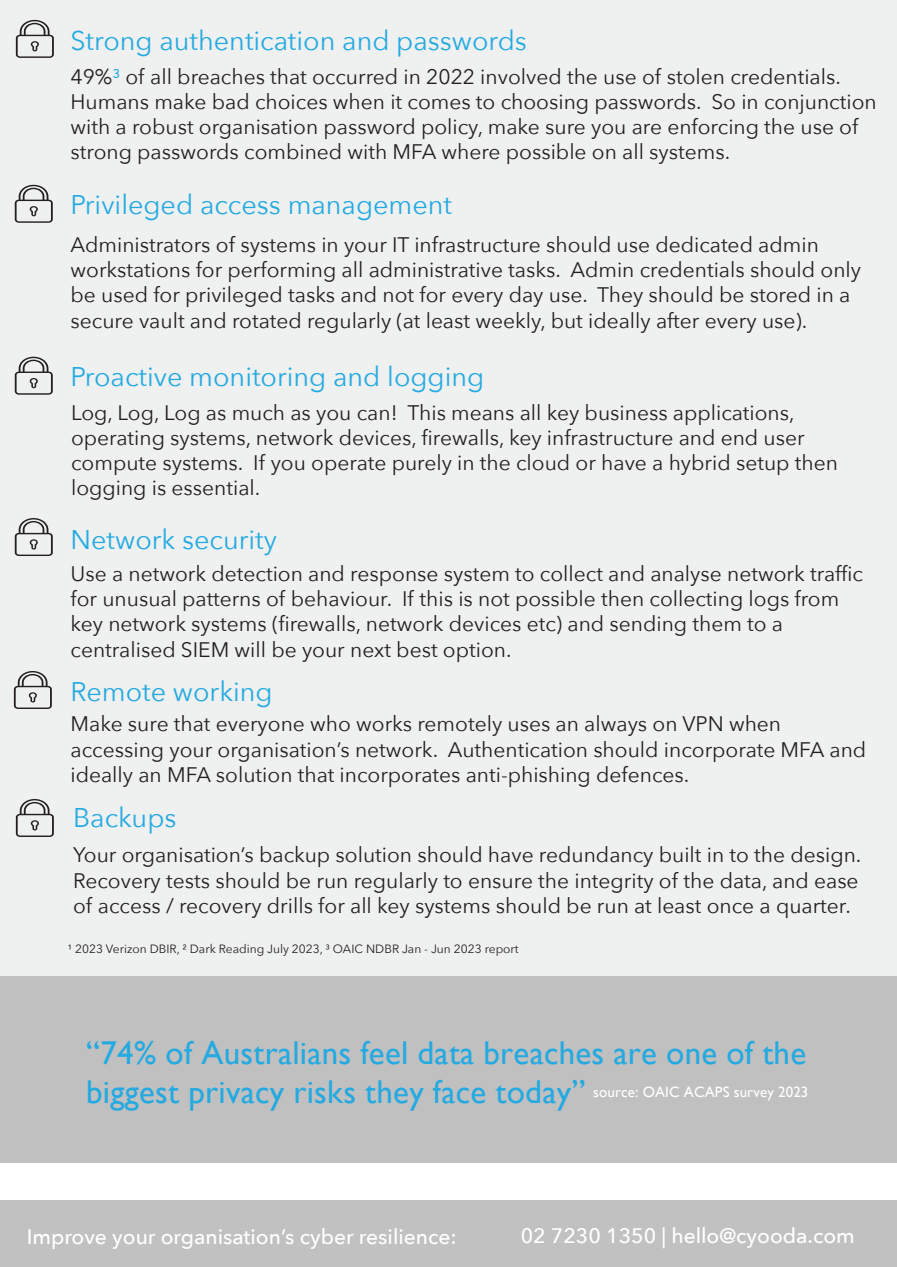
<style>
.page{position:relative;width:897px;height:1267px;background:#fff}
.page>*{position:absolute;margin:0;border:0;box-sizing:border-box;transform-origin:0 0}
.t1{font:33px/39.6px "Gill Sans";letter-spacing:.01em;color:#24aae1}
.t2{font:27px "Avenir Next";color:#24aae1}
.t3{font:21px/25.2px "Avenir Next";color:#231f20}
.t4{font:500 21px "Avenir Next";color:#fff}
.t5{font:12px "Avenir Next";color:#231f20}
.s1{color:#24aae1}
</style>
<div class="page">
<div style="left:0;top:1200px;width:897px;height:67px;background:#c1c1c1"></div>
<div style="left:0;top:0;width:897px;height:977px;background:#eff0f0"></div>
<svg style="left:16px;top:20px;width:38px;height:38px"></svg>
<svg style="left:15px;top:185px;width:38px;height:38px"></svg>
<svg style="left:15px;top:357px;width:38px;height:38px"></svg>
<svg style="left:15px;top:518px;width:38px;height:38px"></svg>
<div style="left:0;top:977px;width:897px;height:186px;background:#c1c0c1"></div>
<svg style="left:16px;top:799px;width:38px;height:38px"></svg>
<svg style="left:14px;top:671px;width:38px;height:38px"></svg>
<p class="t2" style="left:71px;top:18px;width:458px">Strong authentication and passwords</p>
<p class="t3" style="left:71px;top:63px;width:807px">49%<span class="s1">³</span> of all breaches that occurred in 2022 involved the use of stolen credentials.<br>Humans make bad choices when it comes to choosing passwords. So in conjunction with a robust organisation password policy, make sure you are enforcing the use of strong passwords combined with MFA where possible on all systems.</p>
<p class="t2" style="left:71px;top:182px;width:383px">Privileged access management</p>
<p class="t3" style="left:71px;top:231px;width:792px">Administrators of systems in your IT infrastructure should use dedicated admin workstations for performing all administrative tasks. Admin credentials should only be used for privileged tasks and not for every day use. They should be stored in a secure vault and rotated regularly (at least weekly, but ideally after every use).</p>
<p class="t2" style="left:71px;top:354px;width:415px">Proactive monitoring and logging</p>
<p class="t3" style="left:71px;top:399px;width:768px">Log, Log, Log as much as you can! This means all key business applications, operating systems, network devices, firewalls, key infrastructure and end user compute systems. If you operate purely in the cloud or have a hybrid setup then logging is essential.</p>
<p class="t2" style="left:71px;top:517px;width:208px">Network security</p>
<p class="t3" style="left:71px;top:560px;width:794px">Use a network detection and response system to collect and analyse network traffic for unusual patterns of behaviour. If this is not possible then collecting logs from key network systems (firewalls, network devices etc) and sending them to a centralised SIEM will be your next best option.</p>
<p class="t2" style="left:71px;top:668px;width:204px">Remote working</p>
<p class="t3" style="left:71px;top:710px;width:797px">Make sure that everyone who works remotely uses an always on VPN when accessing your organisation’s network. Authentication should incorporate MFA and ideally an MFA solution that incorporates anti-phishing defences.</p>
<p class="t2" style="left:73px;top:794px;width:105px">Backups</p>
<p class="t3" style="left:73px;top:841px;width:789px">Your organisation’s backup solution should have redundancy built in to the design.<br>Recovery tests should be run regularly to ensure the integrity of the data, and ease of access / recovery drills for all key systems should be run at least once a quarter.</p>
<p class="t5" style="left:68px;top:938px;width:452px">¹ 2023 Verizon DBIR, ² Dark Reading July 2023, ³ OAIC NDBR Jan - Jun 2023 report</p>
<h1 class="t1" style="left:86px;top:1032px;width:724px">“74% of Australians feel data breaches are one of the biggest privacy risks they face today” <sup>source:</sup> <sup>OAIC</sup> <sup>ACAPS</sup> <sup>survey</sup> <sup>2023</sup></h1>
<p class="t4" style="left:27px;top:1218px;width:432px">Improve your organisation’s cyber resilience:</p>
<p class="t4" style="left:521px;top:1218px;width:336px">02 7230 1350 | hello@cyooda.com</p>
</div>
